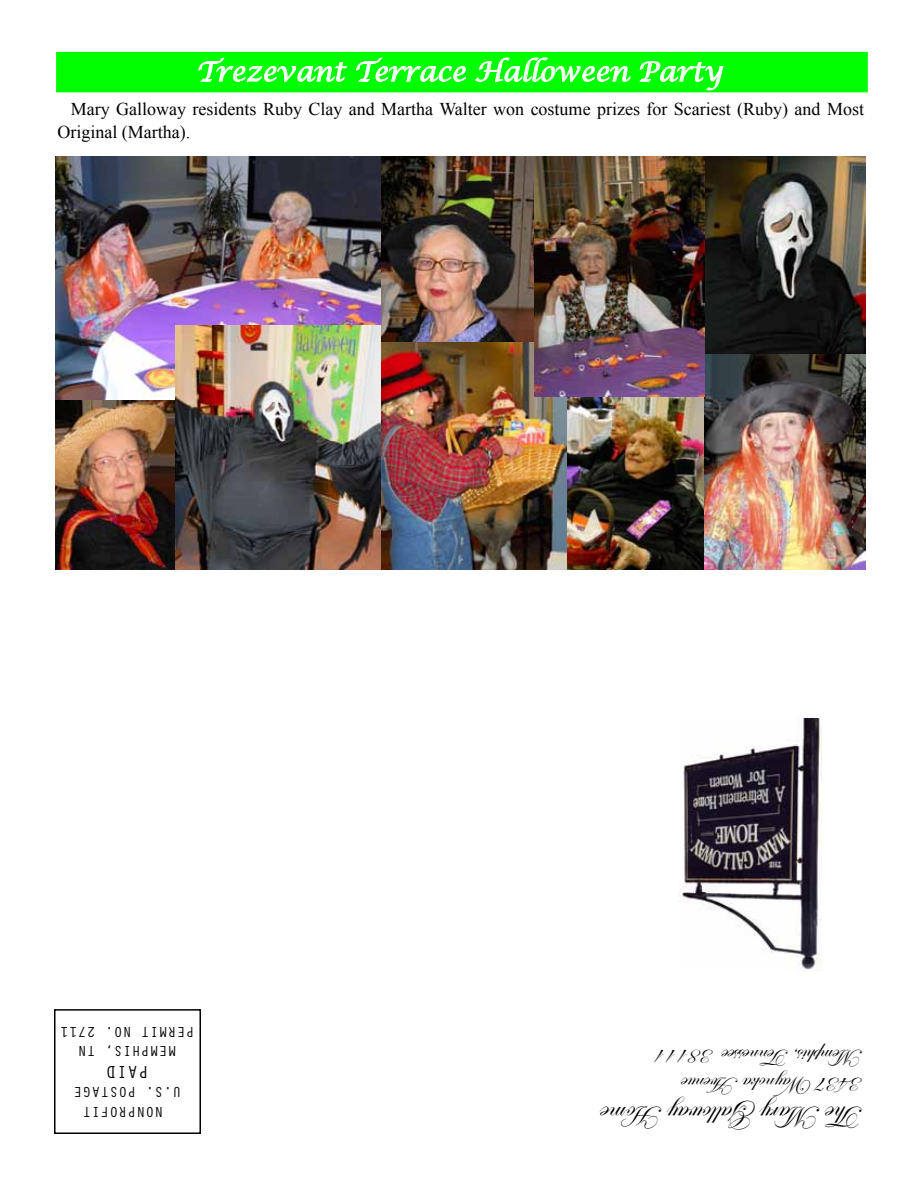
<style>
.page{position:relative;width:918px;height:1188px;background:#fff}
.page>*{position:absolute;margin:0;border:0;box-sizing:border-box;transform-origin:0 0}
.t1{font:31.5px "Edwardian Script ITC";color:#000}
.t2{font:italic 27px "Lucida Calligraphy";color:#fff}
.t3{font:24px/28.8px "Edwardian Script ITC";color:#000}
.t4{font:18px/22.5px "Times New Roman";color:#000}
.t5{font:18px "Orator Std";color:#000}
.t6{font:15px/19.5px "Orator Std";color:#000;text-align:center}
</style>
<div class="page">
<div style="left:54px;top:1009px;width:147px;height:125px;border:2px solid #000"></div>
<img style="left:682px;top:719px;width:140px;height:252px">
<div style="left:56px;top:52px;width:812px;height:40px;background:#0f0"></div>
<svg style="left:198px;top:57px;width:149px;height:25px"></svg>
<svg style="left:356px;top:57px;width:110px;height:25px"></svg>
<svg style="left:475px;top:58px;width:156px;height:24px"></svg>
<svg style="left:639px;top:61px;width:84px;height:29px"></svg>
<img style="left:56px;top:400px;width:119px;height:169px">
<img style="left:380px;top:156px;width:155px;height:186px">
<img style="left:566px;top:396px;width:138px;height:173px">
<img style="left:704px;top:156px;width:161px;height:199px">
<img style="left:704px;top:355px;width:161px;height:214px">
<img style="left:56px;top:156px;width:324px;height:244px">
<img style="left:380px;top:342px;width:186px;height:227px">
<img style="left:175px;top:325px;width:205px;height:244px">
<img style="left:535px;top:156px;width:169px;height:240px">
<h2 class="t2" style="left:196px;top:55px;width:528px">Trezevant Terrace Halloween Party</h2>
<p class="t4" style="left:57px;top:98px;width:808px;text-indent:14px">Mary Galloway residents Ruby Clay and Martha Walter won costume prizes for Scariest (Ruby) and Most<br>Original (Martha).</p>
<p class="t6" style="left:195px;top:1061px;width:136px;text-align:left;text-indent:18px;rotate:-180deg">Memp<br>Perm it No. 2711</p>
<p class="t6" style="left:96px;top:1061px;width:19px;rotate:-180deg">TN</p>
<p class="t6" style="left:141px;top:1061px;width:37px;rotate:-180deg">his ,</p>
<p class="t5" style="left:117px;top:1084px;width:12px;rotate:-180deg">D</p>
<p class="t5" style="left:149px;top:1084px;width:21px;rotate:-180deg">A IP</p>
<p class="t6" style="left:181px;top:1122px;width:109px;rotate:-180deg">Non Profit<br>U.S. Pos tage</p>
<h3 class="t3" style="left:864px;top:1099px;width:208px;rotate:-180deg">3437 Waynoka Avenue<br>Memphis, Tennessee 38111</h3>
<h1 class="t1" style="left:864px;top:1134px;width:263px;rotate:-180deg">The Mary Galloway Home</h1>
</div>
